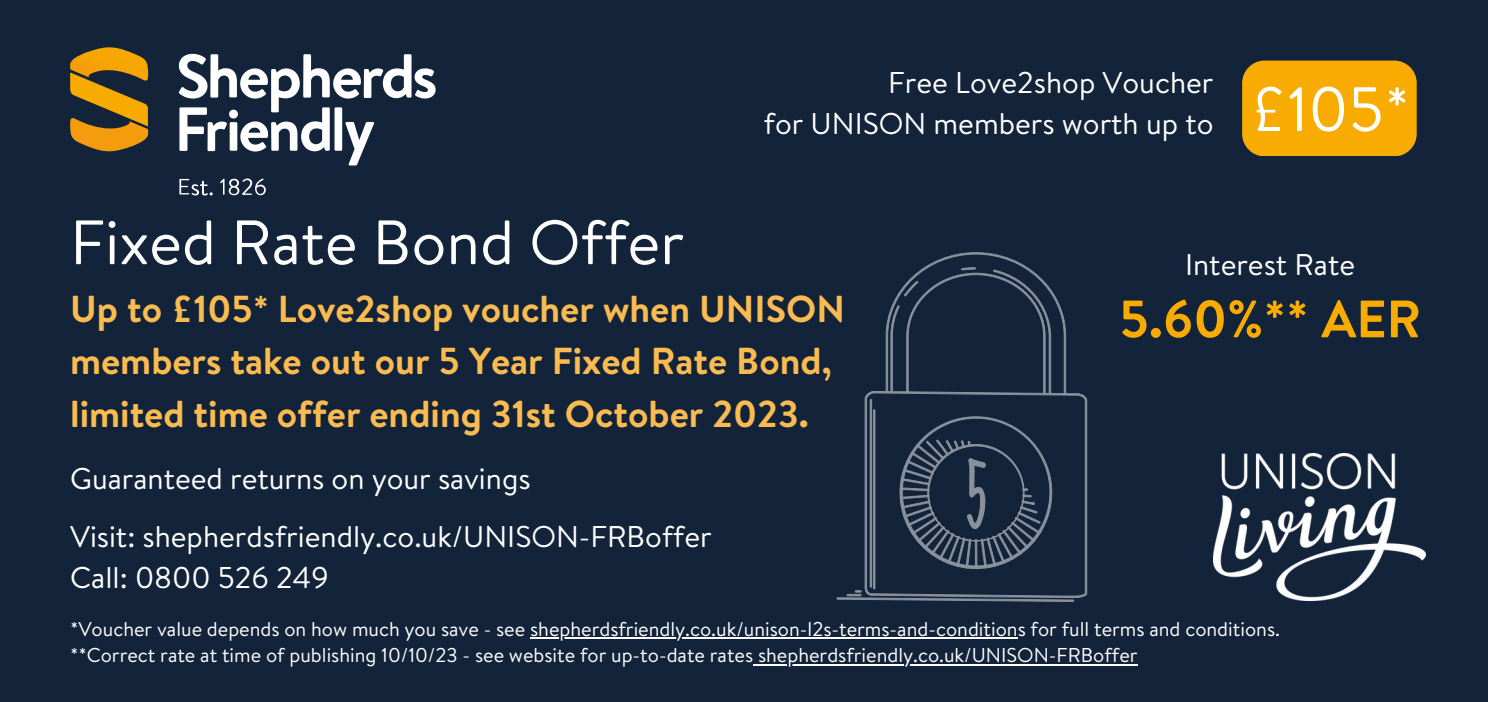
<style>
.page{position:relative;width:1488px;height:702px;background:#fff}
.page>*{position:absolute;margin:0;border:0;box-sizing:border-box;transform-origin:0 0}
.t1{font:62.5px "Brandon Text";color:#fff}
.t2{font:700 52.5px "Brandon Text";color:#f8ab00}
.t3{font:700 37.5px/52.5px "Brandon Text";color:#fabc51}
.t4{font:30px "Brandon Text";color:#fff}
.t5{font:20px "Brandon Text";color:#fff}
</style>
<div class="page">
<div style="left:0;top:0;width:1487px;height:701px;background:#13243a"></div>
<div style="left:1242px;top:61px;width:174px;height:95px;background:#f8ab00;border-radius:22px"></div>
<img style="left:1213px;top:453px;width:212px;height:147px">
<hr style="left:530px;top:637px;width:487px;height:1px;background:#fff">
<hr style="left:753px;top:663px;width:384px;height:2px;background:#fff">
<svg style="left:70px;top:47px;width:78px;height:105px"></svg>
<svg style="left:178px;top:54px;width:257px;height:111px"></svg>
<svg style="left:179px;top:179px;width:34px;height:16px"></svg>
<svg style="left:220px;top:178px;width:46px;height:17px"></svg>
<svg style="left:864px;top:252px;width:223px;height:345px"></svg>
<svg style="left:890px;top:267px;width:161px;height:127px"></svg>
<svg style="left:836px;top:398px;width:238px;height:204px"></svg>
<svg style="left:899px;top:408px;width:153px;height:169px"></svg>
<p class="t4" style="left:888px;top:61px;width:327px">Free Love2shop Voucher</p>
<p class="t4" style="left:764px;top:102px;width:451px">for UNISON members worth up to</p>
<p class="t1" style="left:1249px;top:64px;width:161px">£105*</p>
<p class="t1" style="left:70px;top:197px;width:615px">Fixed Rate Bond Offer</p>
<p class="t3" style="left:70px;top:281px;width:776px">Up to £105* Love2shop voucher when UNISON members take out our 5 Year Fixed Rate Bond,</p>
<p class="t3" style="left:70px;top:386px;width:740px">limited time offer ending 31st October 2023.</p>
<p class="t4" style="left:70px;top:456px;width:462px">Guaranteed returns on your savings</p>
<p class="t4" style="left:70px;top:514px;width:643px">Visit: shepherdsfriendly.co.uk/UNISON-FRBoffer</p>
<p class="t4" style="left:70px;top:555px;width:260px">Call: 0800 526 249</p>
<p class="t4" style="left:1185px;top:243px;width:172px">Interest Rate</p>
<p class="t2" style="left:1119px;top:281px;width:303px">5.60%** AER</p>
<p class="t5" style="left:70px;top:614px;width:1211px">*Voucher value depends on how much you save - see shepherdsfriendly.co.uk/unison-l2s-terms-and-conditions for full terms and conditions.</p>
<p class="t5" style="left:70px;top:640px;width:1069px">**Correct rate at time of publishing 10/10/23 - see website for up-to-date rates shepherdsfriendly.co.uk/UNISON-FRBoffer</p>
</div>
